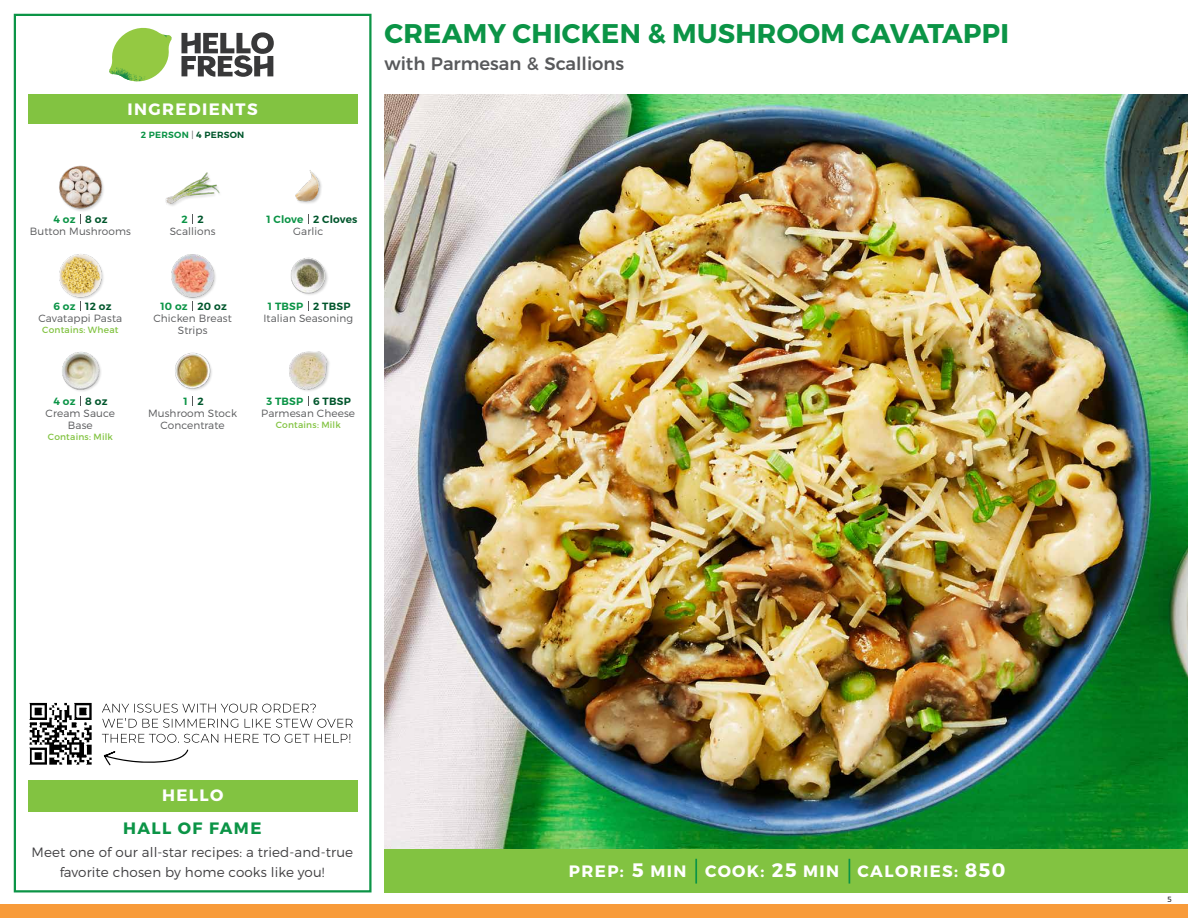
<style>
.page{position:relative;width:1188px;height:918px;background:#fff}
.page>*{position:absolute;margin:0;border:0;box-sizing:border-box;transform-origin:0 0}
.t1{font:700 27px "Montserrat";letter-spacing:.01em;color:#0b9446}
.t2{font:700 19.5px "Montserrat";color:#fff}
.t3{font:500 18px "Montserrat";color:#58595b}
.t4{font:700 16.5px "Montserrat";letter-spacing:.085em;color:#fff}
.t5{font:700 16.5px "Montserrat";letter-spacing:.085em;color:#0b9446}
.t6{font:300 13.5px/19.5px "Montserrat";letter-spacing:.01em;color:#414042;text-align:center}
.t7{font:300 10.5px/12px "Montserrat";letter-spacing:.01em;color:#58595b;text-align:center}
.t8{font:600 10.5px "Montserrat";letter-spacing:.02em;color:#00562c}
.t9{font:600 10.5px "Montserrat";letter-spacing:.02em;color:#0b9446}
.t10{font:9px "Montserrat";letter-spacing:.02em;color:#82c341}
.t11{font:600 9px "Montserrat";letter-spacing:.03em;color:#0b9446}
.t12{font:300 7.5px "Montserrat";color:#000}
.s1{font-weight:300;color:#58595b}
.s2{color:#00562c}
.s3{font-size:19.5px}
</style>
<div class="page">
<div style="left:0;top:904px;width:1188px;height:14px;background:#f89b3a"></div>
<div style="left:384px;top:849px;width:804px;height:43px;background:#82c341"></div>
<svg style="left:181px;top:32px;width:93px;height:45px"></svg>
<svg style="left:114px;top:28px;width:55px;height:36px"></svg>
<img style="left:143px;top:28px;width:29px;height:24px">
<img style="left:112px;top:48px;width:54px;height:10px">
<img style="left:109px;top:52px;width:55px;height:30px">
<img style="left:142px;top:58px;width:24px;height:23px">
<div style="left:28px;top:94px;width:330px;height:30px;background:#82c341"></div>
<div style="left:14px;top:14px;width:358px;height:878px;border:2px solid #0b9446"></div>
<div style="left:28px;top:780px;width:330px;height:32px;background:#82c341"></div>
<div style="left:172px;top:254px;width:46px;height:47px;background:#000;opacity:.2"></div>
<img style="left:171px;top:254px;width:47px;height:43px">
<img style="left:290px;top:257px;width:38px;height:38px">
<img style="left:165px;top:172px;width:55px;height:34px">
<img style="left:295px;top:170px;width:27px;height:34px">
<div style="left:59px;top:254px;width:46px;height:46px;background:#000;opacity:.2"></div>
<img style="left:59px;top:254px;width:46px;height:43px">
<div style="left:59px;top:166px;width:46px;height:47px;background:#000;opacity:.2"></div>
<img style="left:59px;top:166px;width:46px;height:43px">
<img style="left:175px;top:352px;width:37px;height:38px">
<img style="left:289px;top:351px;width:41px;height:40px">
<img style="left:62px;top:352px;width:39px;height:39px">
<hr style="left:695px;top:859px;width:2px;height:25px;background:#0b9446">
<svg style="left:849px;top:859px;width:1px;height:25px"></svg>
<img style="left:29px;top:702px;width:63px;height:63px">
<svg style="left:104px;top:749px;width:84px;height:17px"></svg>
<svg style="left:102px;top:734px;width:248px;height:9px"></svg>
<svg style="left:102px;top:704px;width:251px;height:24px"></svg>
<img style="left:384px;top:94px;width:804px;height:755px">
<h3 class="t4" style="left:128px;top:99px;width:132px">INGREDIENTS</h3>
<p class="t11" style="left:141px;top:129px;width:105px">2 PERSON <span class="s1">|</span> <span class="s2">4 PERSON</span></p>
<h1 class="t1" style="left:385px;top:17px;width:626px">CREAMY CHICKEN &amp; MUSHROOM CAVATAPPI</h1>
<h3 class="t3" style="left:384px;top:49px;width:241px">with Parmesan &amp; Scallions</h3>
<p class="t9" style="left:53px;top:212px;width:24px">4 oz</p>
<p class="t8" style="left:85px;top:212px;width:24px">8 oz</p>
<p class="t9" style="left:181px;top:212px;width:8px">2</p>
<p class="t9" style="left:266px;top:212px;width:38px">1 Clove</p>
<p class="t8" style="left:198px;top:212px;width:8px">2</p>
<p class="t8" style="left:313px;top:212px;width:46px">2 Cloves</p>
<p class="t7" style="left:30px;top:225px;width:103px">Button Mushrooms</p>
<p class="t7" style="left:170px;top:225px;width:47px">Scallions</p>
<p class="t7" style="left:293px;top:225px;width:32px">Garlic</p>
<p class="t9" style="left:53px;top:300px;width:24px">6 oz</p>
<p class="t8" style="left:85px;top:300px;width:28px">12 oz</p>
<p class="t9" style="left:160px;top:300px;width:29px">10 oz</p>
<p class="t9" style="left:268px;top:300px;width:37px">1 TBSP</p>
<p class="t8" style="left:198px;top:300px;width:31px">20 oz</p>
<p class="t8" style="left:313px;top:300px;width:39px">2 TBSP</p>
<p class="t7" style="left:38px;top:312px;width:85px">Cavatappi Pasta</p>
<p class="t10" style="left:42px;top:324px;width:78px">Contains: Wheat</p>
<p class="t7" style="left:153px;top:312px;width:80px">Chicken Breast<br>Strips</p>
<p class="t7" style="left:263px;top:312px;width:91px">Italian Seasoning</p>
<p class="t9" style="left:53px;top:395px;width:24px">4 oz</p>
<p class="t8" style="left:85px;top:395px;width:24px">8 oz</p>
<p class="t9" style="left:184px;top:395px;width:6px">1</p>
<p class="t9" style="left:266px;top:395px;width:38px">3 TBSP</p>
<p class="t8" style="left:198px;top:395px;width:8px">2</p>
<p class="t8" style="left:313px;top:395px;width:39px">6 TBSP</p>
<p class="t7" style="left:46px;top:407px;width:71px">Cream Sauce<br>Base</p>
<p class="t10" style="left:48px;top:431px;width:67px">Contains: Milk</p>
<p class="t7" style="left:148px;top:407px;width:91px">Mushroom Stock<br>Concentrate</p>
<p class="t7" style="left:261px;top:407px;width:95px">Parmesan Cheese</p>
<p class="t10" style="left:276px;top:419px;width:67px">Contains: Milk</p>
<h3 class="t4" style="left:162px;top:785px;width:63px">HELLO</h3>
<h3 class="t5" style="left:123px;top:818px;width:140px">HALL OF FAME</h3>
<p class="t6" style="left:31px;top:842px;width:323px">Meet one of our all-star recipes: a tried-and-true favorite chosen by home cooks like you!</p>
<h3 class="t4" style="left:569px;top:861px;width:56px">PREP:</h3>
<h3 class="t4" style="left:705px;top:861px;width:136px">COOK: <span class="s3">25</span> MIN</h3>
<h3 class="t4" style="left:858px;top:861px;width:102px">CALORIES:</h3>
<h3 class="t4" style="left:632px;top:861px;width:56px"><span class="s3">5</span> MIN</h3>
<h2 class="t2" style="left:965px;top:858px;width:42px">850</h2>
<p class="t12" style="left:1168px;top:895px;width:6px">5</p>
</div>
